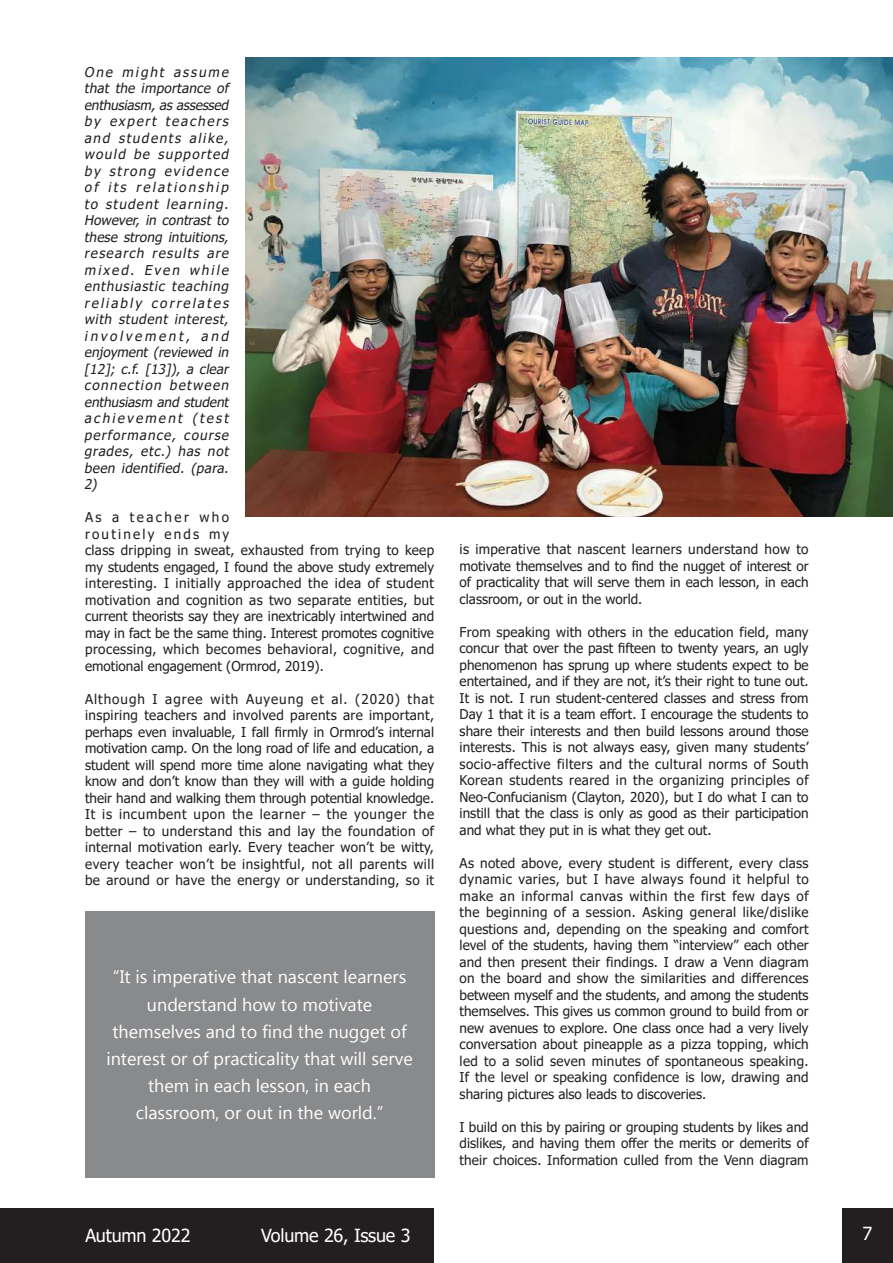
<style>
.page{position:relative;width:893px;height:1263px;background:#fff}
.page>*{position:absolute;margin:0;border:0;box-sizing:border-box;transform-origin:0 0}
.t1{font:18px/27px "Gadugi";color:#fff;text-align:center}
.t2{font:18px "Tahoma";letter-spacing:-.01em;color:#fff}
.t3{font:13.5px/16.5px "Tahoma";color:#231f20;text-align:justify}
.t4{font:italic 13.5px/16.5px "Tahoma";color:#231f20}
.t5{font:13.5px/16.5px "Tahoma";letter-spacing:.02em;color:#231f20}
</style>
<div class="page">
<div style="left:842px;top:1208px;width:51px;height:55px;background:#231f20"></div>
<div style="left:0;top:1208px;width:434px;height:55px;background:#231f20"></div>
<img style="left:245px;top:58px;width:648px;height:458px">
<div style="left:85px;top:911px;width:349px;height:267px;background:#898a8b"></div>
<p class="t4" style="left:84px;top:64px;width:149px">One might assume that the importance of enthusiasm,asassessed by expert teachers and students alike, would be supported by strong evidence of its relationship to student learning.<br>However, in contrast to these strong intuitions, research results are mixed. Even while enthusiastic teaching reliably correlates with student interest, involvement, and enjoyment (reviewed in [12]; c.f. [13]), a clear connection between enthusiasm and student achievement (test performance, course grades, etc.) has not been identified. (para.<br>2)</p>
<p class="t5" style="left:85px;top:510px;width:351px">As a teacher who<br>routinely ends my<br>class dripping in sweat, exhausted from trying to keep my students engaged, I found the above study extremely interesting. I initially approached the idea of student motivation and cognition as two separate entities, but current theorists say they are inextricably intertwined and may in fact be the same thing. Interest promotes cognitive processing, which becomes behavioral, cognitive, and emotional engagement (Ormrod, 2019).</p>
<p class="t3" style="left:85px;top:691px;width:351px">Although I agree with Auyeung et al. (2020) that inspiring teachers and involved parents are important, perhaps even invaluable, I fall firmly in Ormrod’s internal motivation camp. On the long road of life and education, a student will spend more time alone navigating what they know and don’t know than they will with a guide holding their hand and walking them through potential knowledge.<br>It is incumbent upon the learner – the younger the better – to understand this and lay the foundation of internal motivation early. Every teacher won’t be witty, every teacher won’t be insightful, not all parents will be around or have the energy or understanding, so it</p>
<h1 class="t1" style="left:106px;top:963px;width:308px">“It is imperative that nascent learners understand how to motivate themselves and to find the nugget of interest or of practicality that will serve them in each lesson, in each classroom, or out in the world.”</h1>
<p class="t3" style="left:460px;top:542px;width:350px">is imperative that nascent learners understand how to motivate themselves and to find the nugget of interest or of practicality that will serve them in each lesson, in each classroom, or out in the world.</p>
<p class="t3" style="left:460px;top:624px;width:351px">From speaking with others in the education field, many concur that over the past fifteen to twenty years, an ugly phenomenon has sprung up where students expect to be entertained, and if they are not, it’s their right to tune out.<br>It is not. I run student-centered classes and stress from Day 1 that it is a team effort. I encourage the students to share their interests and then build lessons around those interests. This is not always easy, given many students’ socio-affective filters and the cultural norms of South Korean students reared in the organizing principles of Neo-Confucianism (Clayton, 2020), but I do what I can to instill that the class is only as good as their participation and what they put in is what they get out.</p>
<p class="t3" style="left:460px;top:855px;width:351px">As noted above, every student is different, every class dynamic varies, but I have always found it helpful to make an informal canvas within the first few days of the beginning of a session. Asking general like/dislike questions and, depending on the speaking and comfort level of the students, having them “interview” each other and then present their findings. I draw a Venn diagram on the board and show the similarities and differences between myself and the students, and among the students themselves. This gives us common ground to build from or new avenues to explore. One class once had a very lively conversation about pineapple as a pizza topping, which led to a solid seven minutes of spontaneous speaking.<br>If the level or speaking confidence is low, drawing and sharing pictures also leads to discoveries.</p>
<p class="t3" style="left:460px;top:1119px;width:350px">I build on this by pairing or grouping students by likes and dislikes, and having them offer the merits or demerits of their choices. Information culled from the Venn diagram</p>
<h1 class="t2" style="left:85px;top:1223px;width:107px">Autumn 2022</h1>
<h1 class="t2" style="left:261px;top:1223px;width:151px">Volume 26, Issue 3</h1>
<h1 class="t2" style="left:862px;top:1221px;width:11px">7</h1>
</div>
